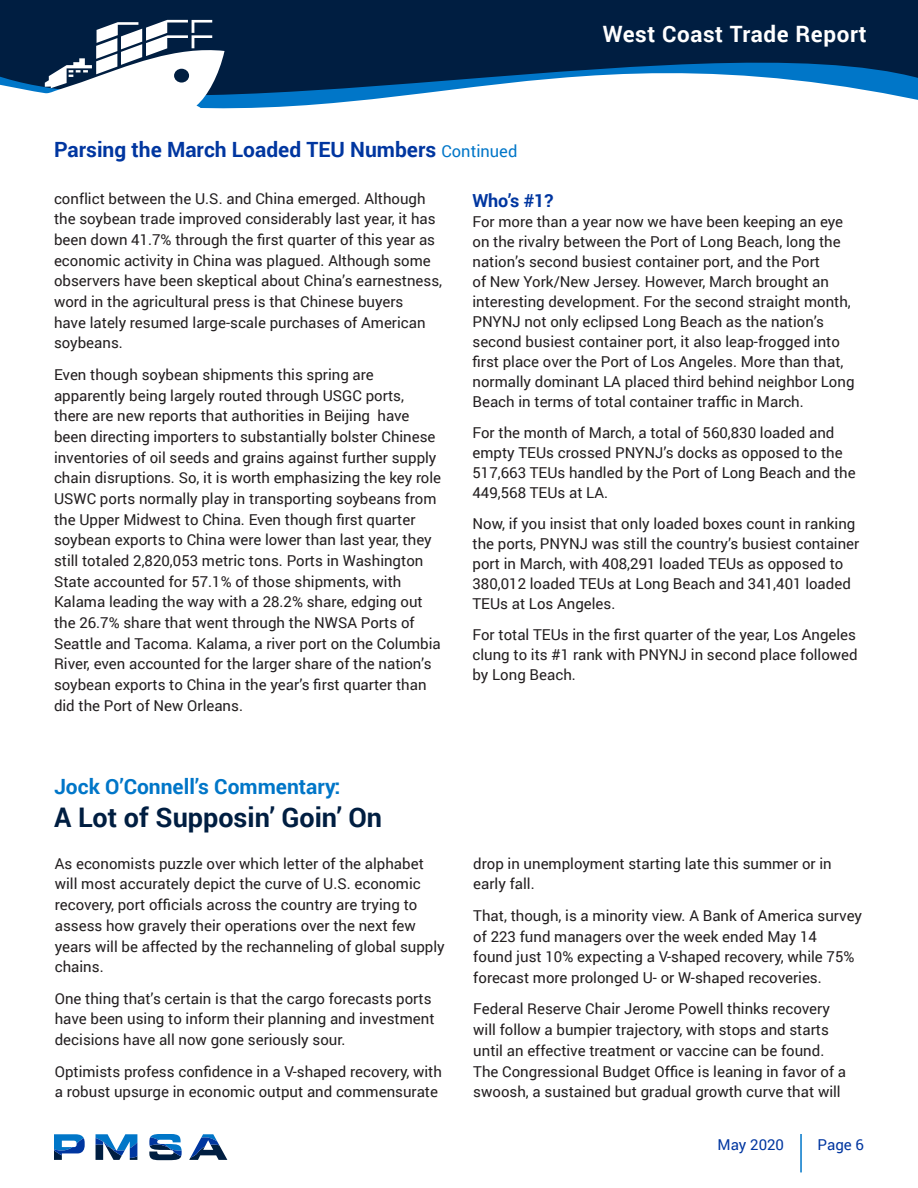
<style>
.page{position:relative;width:918px;height:1188px;background:#fff}
.page>*{position:absolute;margin:0;border:0;box-sizing:border-box;transform-origin:0 0}
.t1{font:700 27px "Roboto";color:#001e41}
.t2{font:700 22.5px "Roboto";letter-spacing:.025em;color:#fff}
.t3{font:700 21px "Roboto";color:#0036a0}
.t4{font:700 21px "Roboto";color:#0076c8}
.subhead{font:700 18px "Roboto";color:#0036a0}
.t5{font:15px/20.7px "Roboto";color:#231f20}
.t6{font:15px "Roboto";color:#0036a0}
.s1{font-weight:400;font-size:16.5px;color:#0076c8}
</style>
<div class="page">
<svg style="left:0;top:0;width:918px;height:109px;fill:#001e41"></svg>
<svg style="left:54px;top:1134px;width:31px;height:26px"></svg>
<svg style="left:96px;top:1134px;width:41px;height:26px"></svg>
<svg style="left:149px;top:1134px;width:33px;height:26px"></svg>
<svg style="left:189px;top:1134px;width:38px;height:26px"></svg>
<svg style="left:37px;top:20px;width:188px;height:89px"></svg>
<hr style="left:800px;top:1134px;width:2px;height:38px;background:#0076c8">
<p class="t3" style="left:54px;top:135px;width:465px">Parsing the March Loaded TEU Numbers <span class="s1">Continued</span></p>
<h2 class="t2" style="left:603px;top:18px;width:265px">West Coast Trade Report</h2>
<p class="t5" style="left:54px;top:187px;width:390px">conflict between the U.S. and China emerged. Although the soybean trade improved considerably last year, it has been down 41.7% through the first quarter of this year as economic activity in China was plagued. Although some observers have been skeptical about China’s earnestness, word in the agricultural press is that Chinese buyers<br>have lately resumed large-scale purchases of American soybeans.</p>
<p class="t5" style="left:54px;top:364px;width:389px">Even though soybean shipments this spring are apparently being largely routed through USGC ports, there are new reports that authorities in Beijing have been directing importers to substantially bolster Chinese inventories of oil seeds and grains against further supply chain disruptions. So, it is worth emphasizing the key role USWC ports normally play in transporting soybeans from the Upper Midwest to China. Even though first quarter soybean exports to China were lower than last year, they still totaled 2,820,053 metric tons. Ports in Washington State accounted for 57.1% of those shipments, with Kalama leading the way with a 28.2% share, edging out the 26.7% share that went through the NWSA Ports of Seattle and Tacoma. Kalama, a river port on the Columbia River, even accounted for the larger share of the nation’s soybean exports to China in the year’s first quarter than did the Port of New Orleans.</p>
<p class="t4" style="left:54px;top:772px;width:288px">Jock O’Connell’s Commentary:</p>
<p class="t1" style="left:54px;top:798px;width:330px">A Lot of Supposin’ Goin’ On</p>
<p class="t5" style="left:55px;top:852px;width:391px">As economists puzzle over which letter of the alphabet will most accurately depict the curve of U.S. economic recovery, port officials across the country are trying to assess how gravely their operations over the next few years will be affected by the rechanneling of global supply chains.</p>
<p class="t5" style="left:55px;top:987px;width:381px">One thing that’s certain is that the cargo forecasts ports have been using to inform their planning and investment decisions have all now gone seriously sour.</p>
<p class="t5" style="left:55px;top:1060px;width:389px">Optimists profess confidence in a V-shaped recovery, with a robust upsurge in economic output and commensurate</p>
<p class="subhead" style="left:472px;top:188px;width:82px">Who’s #1?</p>
<p class="t5" style="left:472px;top:211px;width:384px;line-height:20.1px">For more than a year now we have been keeping an eye on the rivalry between the Port of Long Beach, long the nation’s second busiest container port, and the Port<br>of New York/New Jersey. However, March brought an interesting development. For the second straight month, PNYNJ not only eclipsed Long Beach as the nation’s second busiest container port, it also leap-frogged into first place over the Port of Los Angeles. More than that, normally dominant LA placed third behind neighbor Long Beach in terms of total container traffic in March.</p>
<p class="t5" style="left:472px;top:422px;width:385px;line-height:20.1px">For the month of March, a total of 560,830 loaded and empty TEUs crossed PNYNJ’s docks as opposed to the 517,663 TEUs handled by the Port of Long Beach and the 449,568 TEUs at LA.</p>
<p class="t5" style="left:472px;top:513px;width:388px;line-height:20.1px">Now, if you insist that only loaded boxes count in ranking the ports, PNYNJ was still the country’s busiest container port in March, with 408,291 loaded TEUs as opposed to 380,012 loaded TEUs at Long Beach and 341,401 loaded TEUs at Los Angeles.</p>
<p class="t5" style="left:472px;top:624px;width:387px;line-height:20.1px;text-align:justify">For total TEUs in the first quarter of the year, Los Angeles clung to its #1 rank with PNYNJ in second place followed by Long Beach.</p>
<p class="t5" style="left:473px;top:852px;width:360px">drop in unemployment starting late this summer or in early fall.</p>
<p class="t5" style="left:473px;top:905px;width:390px">That, though, is a minority view. A Bank of America survey of 223 fund managers over the week ended May 14<br>found just 10% expecting a V-shaped recovery, while 75% forecast more prolonged U- or W-shaped recoveries.</p>
<p class="t5" style="left:473px;top:998px;width:374px">Federal Reserve Chair Jerome Powell thinks recovery will follow a bumpier trajectory, with stops and starts until an effective treatment or vaccine can be found.<br>The Congressional Budget Office is leaning in favor of a swoosh, a sustained but gradual growth curve that will</p>
<p class="t6" style="left:718px;top:1134px;width:68px">May 2020</p>
<p class="t6" style="left:818px;top:1134px;width:48px">Page 6</p>
</div>
